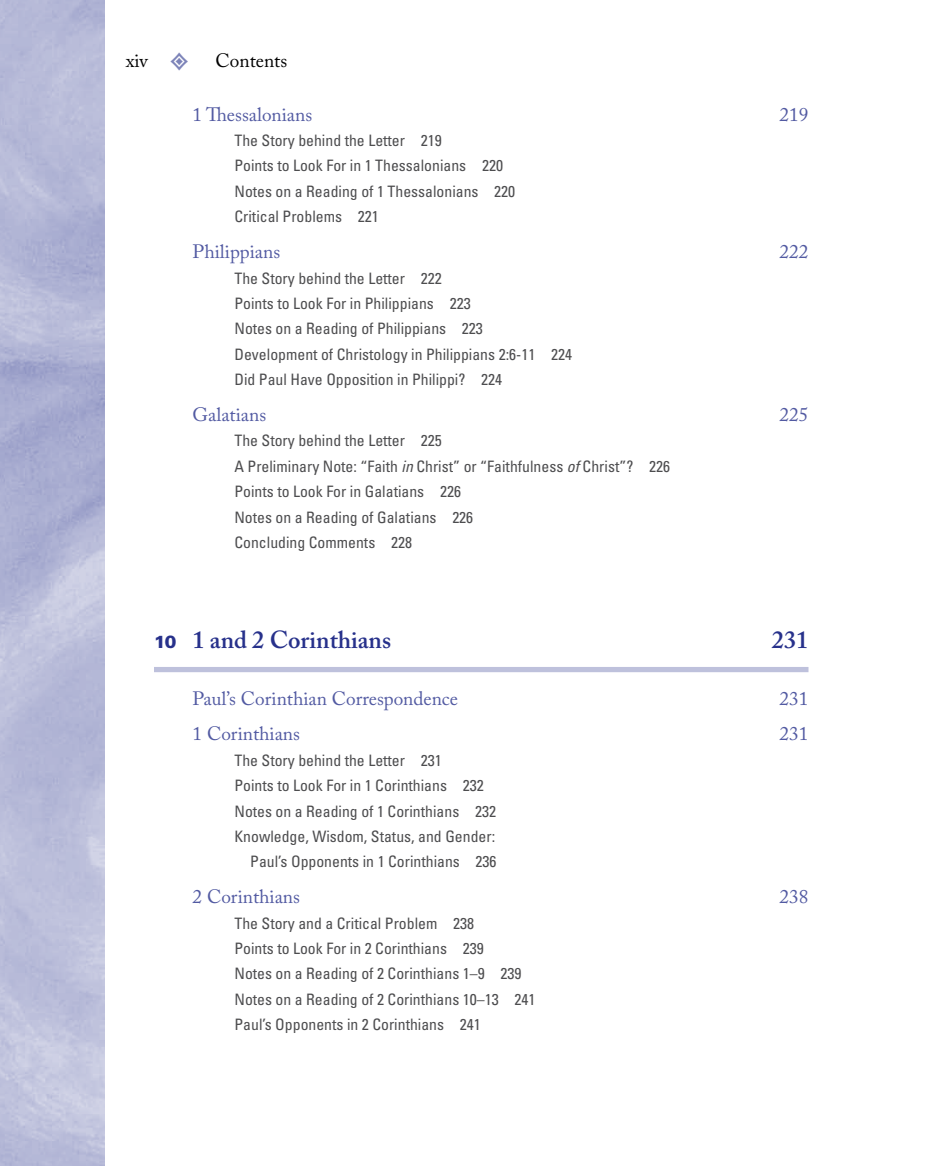
<style>
.page{position:relative;width:945px;height:1166px;background:#fff}
.page>*{position:absolute;margin:0;border:0;box-sizing:border-box;transform-origin:0 0}
.t1{font:600 24.5px "Adobe Caslon Pro";color:#27318b}
.t2{font:19.25px "Adobe Caslon Pro";color:#525aa2}
.t3{font:19.25px "Adobe Caslon Pro";color:#000}
.t4{font:condensed 15.75px/25.4px "Univers";color:#4d4d4f}
.s1{font-family:"Warnock Pro";font-size:42px;color:#7d84b9}
.s2{font-style:italic}
.s3{font-family:"Univers";font-weight:900;font-size:17.5px}
</style>
<div class="page">
<div style="left:154px;top:667px;width:654px;height:5px;background:#bec1dc"></div>
<p class="t3" style="left:126px;top:49px;width:163px">xiv <span class="s1">d</span> Contents</p>
<p class="t2" style="left:192px;top:103px;width:121px">1 Thessalonians</p>
<p class="t2" style="left:780px;top:103px;width:30px">219</p>
<p class="t4" style="left:234px;top:128px;width:282px">The Story behind the Letter 219<br>Points to Look For in 1 Thessalonians 220<br>Notes on a Reading of 1 Thessalonians 220<br>Critical Problems 221</p>
<p class="t2" style="left:192px;top:240px;width:89px">Philippians</p>
<p class="t2" style="left:780px;top:240px;width:30px">222</p>
<p class="t4" style="left:234px;top:265px;width:339px">The Story behind the Letter 222<br>Points to Look For in Philippians 223<br>Notes on a Reading of Philippians 223<br>Development of Christology in Philippians 2:6-11 224<br>Did Paul Have Opposition in Philippi? 224</p>
<p class="t2" style="left:192px;top:403px;width:75px">Galatians</p>
<p class="t2" style="left:780px;top:403px;width:30px">225</p>
<p class="t4" style="left:234px;top:428px;width:437px">The Story behind the Letter 225<br>A Preliminary Note: “Faith <span class="s2">in</span> Christ” or “Faithfulness <span class="s2">of</span> Christ”? 226<br>Points to Look For in Galatians 226<br>Notes on a Reading of Galatians 226<br>Concluding Comments 228</p>
<h1 class="t1" style="left:154px;top:625px;width:239px"><span class="s3">10</span> 1 and 2 Corinthians</h1>
<h1 class="t1" style="left:772px;top:625px;width:38px">231</h1>
<p class="t2" style="left:192px;top:686px;width:267px">Paul’s Corinthian Correspondence</p>
<p class="t2" style="left:780px;top:686px;width:30px">231</p>
<p class="t2" style="left:192px;top:722px;width:109px">1 Corinthians</p>
<p class="t2" style="left:780px;top:722px;width:30px">231</p>
<p class="t4" style="left:234px;top:747px;width:209px">The Story behind the Letter 231</p>
<p class="t4" style="left:234px;top:772px;width:251px">Points to Look For in 1 Corinthians 232</p>
<p class="t4" style="left:234px;top:798px;width:263px">Notes on a Reading of 1 Corinthians 232</p>
<p class="t4" style="left:234px;top:823px;width:262px">Knowledge, Wisdom, Status, and Gender:</p>
<p class="t4" style="left:250px;top:849px;width:248px">Paul’s Opponents in 1 Corinthians 236</p>
<p class="t2" style="left:192px;top:885px;width:109px">2 Corinthians</p>
<p class="t2" style="left:780px;top:885px;width:30px">238</p>
<p class="t4" style="left:234px;top:910px;width:302px">The Story and a Critical Problem 238<br>Points to Look For in 2 Corinthians 239<br>Notes on a Reading of 2 Corinthians 1–9 239<br>Notes on a Reading of 2 Corinthians 10–13 241<br>Paul’s Opponents in 2 Corinthians 241</p>
</div>
